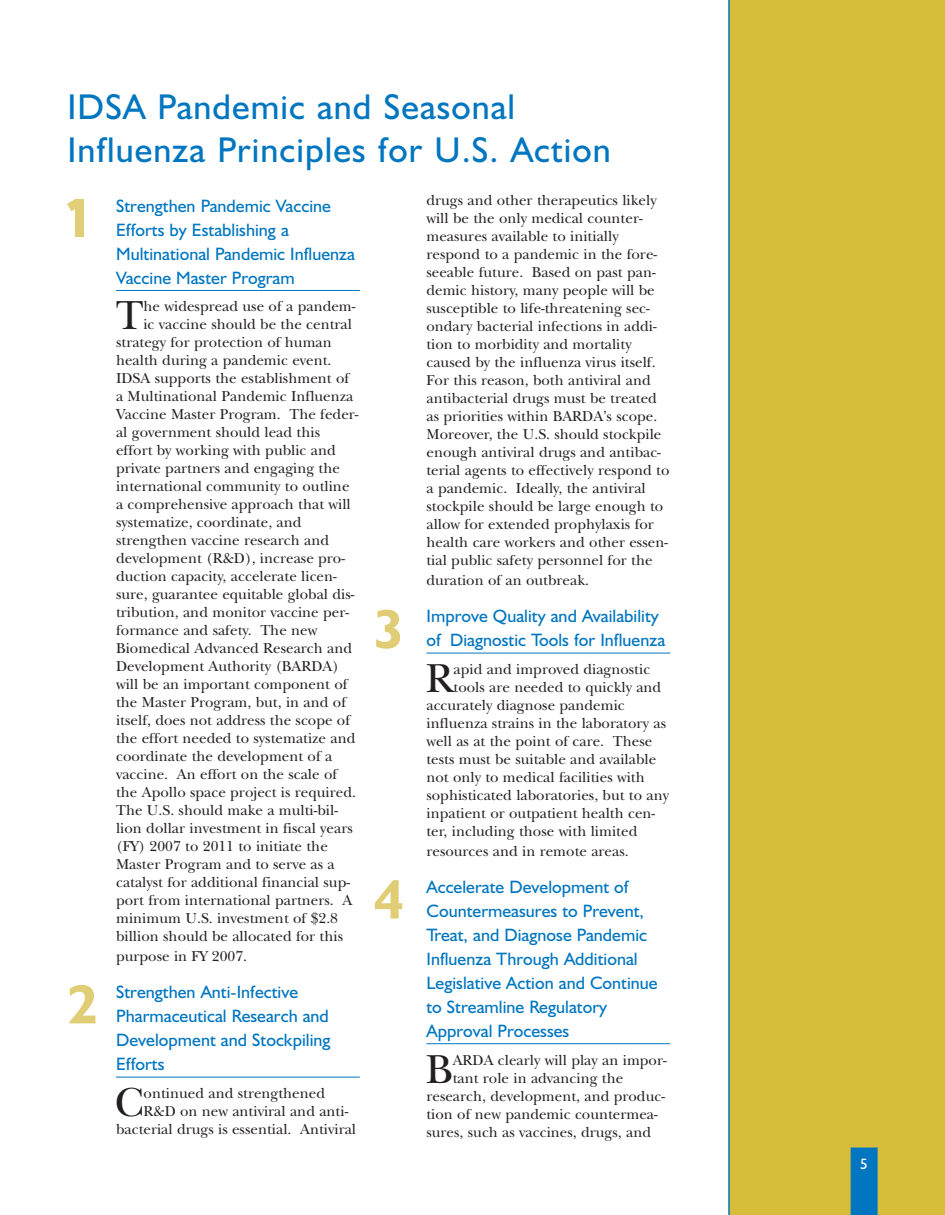
<style>
.page{position:relative;width:945px;height:1215px;background:#fff}
.page>*{position:absolute;margin:0;border:0;box-sizing:border-box;transform-origin:0 0}
.t1{font:700 55.5px "Humanist 521 BT";color:#e1cd76}
.t2{font:42.3px "New Baskerville";color:#231f20}
.t3{font:36px/43.2px "Humanist 521 BT";letter-spacing:.03em;color:#0076c0}
.t4{font:18px/24px "Humanist 521 BT";color:#0076c0}
.t5{font:15px/18px "New Baskerville";color:#231f20}
.t6{font:15px "Humanist 521 BT";color:#fff}
</style>
<div class="page">
<div style="left:729px;top:0;width:216px;height:1215px;background:#d7bd3a"></div>
<div style="left:851px;top:1148px;width:27px;height:67px;background:#0076c0"></div>
<hr style="left:728px;top:0;width:2px;height:1215px;background:#0076c0">
<hr style="left:116px;top:290px;width:244px;height:1px;background:#0076c0">
<hr style="left:116px;top:1077px;width:244px;height:1px;background:#0076c0">
<hr style="left:426px;top:653px;width:244px;height:1px;background:#0076c0">
<hr style="left:426px;top:1043px;width:244px;height:1px;background:#0076c0">
<div style="left:75px;top:199px;width:9px;height:38px;background:#e2ce77"></div>
<svg style="left:67px;top:199px;width:8px;height:12px"></svg>
<h3 class="t3" style="left:67px;top:89px;width:545px">IDSA Pandemic and Seasonal<br>Influenza Principles for U.S. Action</h3>
<h1 class="t1" style="left:67px;top:985px;width:32px">2</h1>
<p class="t4" style="left:116px;top:195px;width:240px">Strengthen Pandemic Vaccine<br>Efforts by Establishing a<br>Multinational Pandemic Influenza<br>Vaccine Master Program</p>
<h2 class="t2" style="left:116px;top:301px;width:29px">T</h2>
<p class="t5" style="left:144px;top:299px;width:213px">he widespread use of a pandem-</p>
<p class="t5" style="left:143px;top:317px;width:210px">ic vaccine should be the central</p>
<p class="t5" style="left:116px;top:335px;width:217px">strategy for protection of human</p>
<p class="t5" style="left:116px;top:353px;width:217px">health during a pandemic event.</p>
<p class="t5" style="left:116px;top:371px;width:235px">IDSA supports the establishment of</p>
<p class="t5" style="left:116px;top:389px;width:239px">a Multinational Pandemic Influenza</p>
<p class="t5" style="left:116px;top:407px;width:244px">Vaccine Master Program. The feder-</p>
<p class="t5" style="left:116px;top:425px;width:205px">al government should lead this</p>
<p class="t5" style="left:116px;top:443px;width:221px">effort by working with public and</p>
<p class="t5" style="left:116px;top:461px;width:225px">private partners and engaging the</p>
<p class="t5" style="left:116px;top:479px;width:235px">international community to outline</p>
<p class="t5" style="left:116px;top:497px;width:236px">a comprehensive approach that will</p>
<p class="t5" style="left:116px;top:515px;width:187px">systematize, coordinate, and</p>
<p class="t5" style="left:116px;top:533px;width:214px">strengthen vaccine research and</p>
<p class="t5" style="left:116px;top:551px;width:230px">development (R&amp;D), increase pro-</p>
<p class="t5" style="left:116px;top:569px;width:222px">duction capacity, accelerate licen-</p>
<p class="t5" style="left:116px;top:587px;width:240px">sure, guarantee equitable global dis-</p>
<p class="t5" style="left:116px;top:605px;width:234px">tribution, and monitor vaccine per-</p>
<p class="t5" style="left:116px;top:623px;width:203px">formance and safety. The new</p>
<p class="t5" style="left:116px;top:641px;width:238px">Biomedical Advanced Research and</p>
<p class="t5" style="left:116px;top:659px;width:225px">Development Authority (BARDA)</p>
<p class="t5" style="left:116px;top:677px;width:233px">will be an important component of</p>
<p class="t5" style="left:116px;top:695px;width:232px">the Master Program, but, in and of</p>
<p class="t5" style="left:116px;top:713px;width:236px">itself, does not address the scope of</p>
<p class="t5" style="left:116px;top:731px;width:241px">the effort needed to systematize and</p>
<p class="t5" style="left:116px;top:749px;width:218px">coordinate the development of a</p>
<p class="t5" style="left:116px;top:767px;width:223px">vaccine. An effort on the scale of</p>
<p class="t5" style="left:116px;top:785px;width:241px">the Apollo space project is required.</p>
<p class="t5" style="left:116px;top:803px;width:223px">The U.S. should make a multi-bil-</p>
<p class="t5" style="left:116px;top:821px;width:238px">lion dollar investment in fiscal years</p>
<p class="t5" style="left:116px;top:839px;width:213px">(FY) 2007 to 2011 to initiate the</p>
<p class="t5" style="left:116px;top:857px;width:220px">Master Program and to serve as a</p>
<p class="t5" style="left:116px;top:875px;width:235px">catalyst for additional financial sup-</p>
<p class="t5" style="left:116px;top:893px;width:238px">port from international partners. A</p>
<p class="t5" style="left:116px;top:911px;width:224px">minimum U.S. investment of $2.8</p>
<p class="t5" style="left:116px;top:929px;width:229px">billion should be allocated for this</p>
<p class="t5" style="left:116px;top:949px;width:132px">purpose in FY 2007.</p>
<p class="t4" style="left:116px;top:982px;width:216px">Strengthen Anti-Infective<br>Pharmaceutical Research and<br>Development and Stockpiling<br>Efforts</p>
<h2 class="t2" style="left:115px;top:1087px;width:30px">C</h2>
<p class="t5" style="left:144px;top:1086px;width:183px">ontinued and strengthened</p>
<p class="t5" style="left:144px;top:1104px;width:206px">R&amp;D on new antiviral and anti-</p>
<p class="t5" style="left:116px;top:1122px;width:242px">bacterial drugs is essential. Antiviral</p>
<h1 class="t1" style="left:374px;top:610px;width:32px">3</h1>
<h1 class="t1" style="left:374px;top:880px;width:32px">4</h1>
<p class="t5" style="left:426px;top:193px;width:245px">drugs and other therapeutics likely will be the only medical counter&shy;measures available to initially respond to a pandemic in the fore&shy;seeable future. Based on past pan&shy;demic history, many people will be susceptible to life-threatening sec&shy;ondary bacterial infections in addi&shy;tion to morbidity and mortality caused by the influenza virus itself.<br>For this reason, both antiviral and antibacterial drugs must be treated as priorities within BARDA’s scope.<br>Moreover, the U.S. should stockpile enough antiviral drugs and antibac&shy;terial agents to effectively respond to a pandemic. Ideally, the antiviral stockpile should be large enough to allow for extended prophylaxis for health care workers and other essen&shy;tial public safety personnel for the</p>
<p class="t5" style="left:426px;top:573px;width:164px">duration of an outbreak.</p>
<p class="t4" style="left:426px;top:606px;width:240px">Improve Quality and Availability of Diagnostic Tools for Influenza</p>
<h2 class="t2" style="left:426px;top:663px;width:29px">R</h2>
<p class="t5" style="left:454px;top:662px;width:198px">apid and improved diagnostic</p>
<p class="t5" style="left:454px;top:680px;width:209px">tools are needed to quickly and</p>
<p class="t5" style="left:426px;top:698px;width:200px">accurately diagnose pandemic</p>
<p class="t5" style="left:426px;top:716px;width:241px">influenza strains in the laboratory as</p>
<p class="t5" style="left:426px;top:734px;width:227px">well as at the point of care. These</p>
<p class="t5" style="left:426px;top:752px;width:231px">tests must be suitable and available</p>
<p class="t5" style="left:426px;top:770px;width:220px">not only to medical facilities with</p>
<p class="t5" style="left:426px;top:788px;width:244px">sophisticated laboratories, but to any</p>
<p class="t5" style="left:426px;top:806px;width:230px">inpatient or outpatient health cen-</p>
<p class="t5" style="left:426px;top:824px;width:212px">ter, including those with limited</p>
<p class="t5" style="left:426px;top:844px;width:204px">resources and in remote areas.</p>
<p class="t4" style="left:426px;top:877px;width:233px">Accelerate Development of<br>Countermeasures to Prevent,<br>Treat, and Diagnose Pandemic<br>Influenza Through Additional<br>Legislative Action and Continue to Streamline Regulatory<br>Approval Processes</p>
<h2 class="t2" style="left:426px;top:1054px;width:29px">B</h2>
<p class="t5" style="left:453px;top:1053px;width:216px">ARDA clearly will play an impor-</p>
<p class="t5" style="left:453px;top:1071px;width:172px">tant role in advancing the</p>
<p class="t5" style="left:426px;top:1089px;width:240px">research, development, and produc-</p>
<p class="t5" style="left:426px;top:1107px;width:233px">tion of new pandemic countermea-</p>
<p class="t5" style="left:426px;top:1125px;width:226px">sures, such as vaccines, drugs, and</p>
<p class="t6" style="left:860px;top:1159px;width:9px">5</p>
</div>
